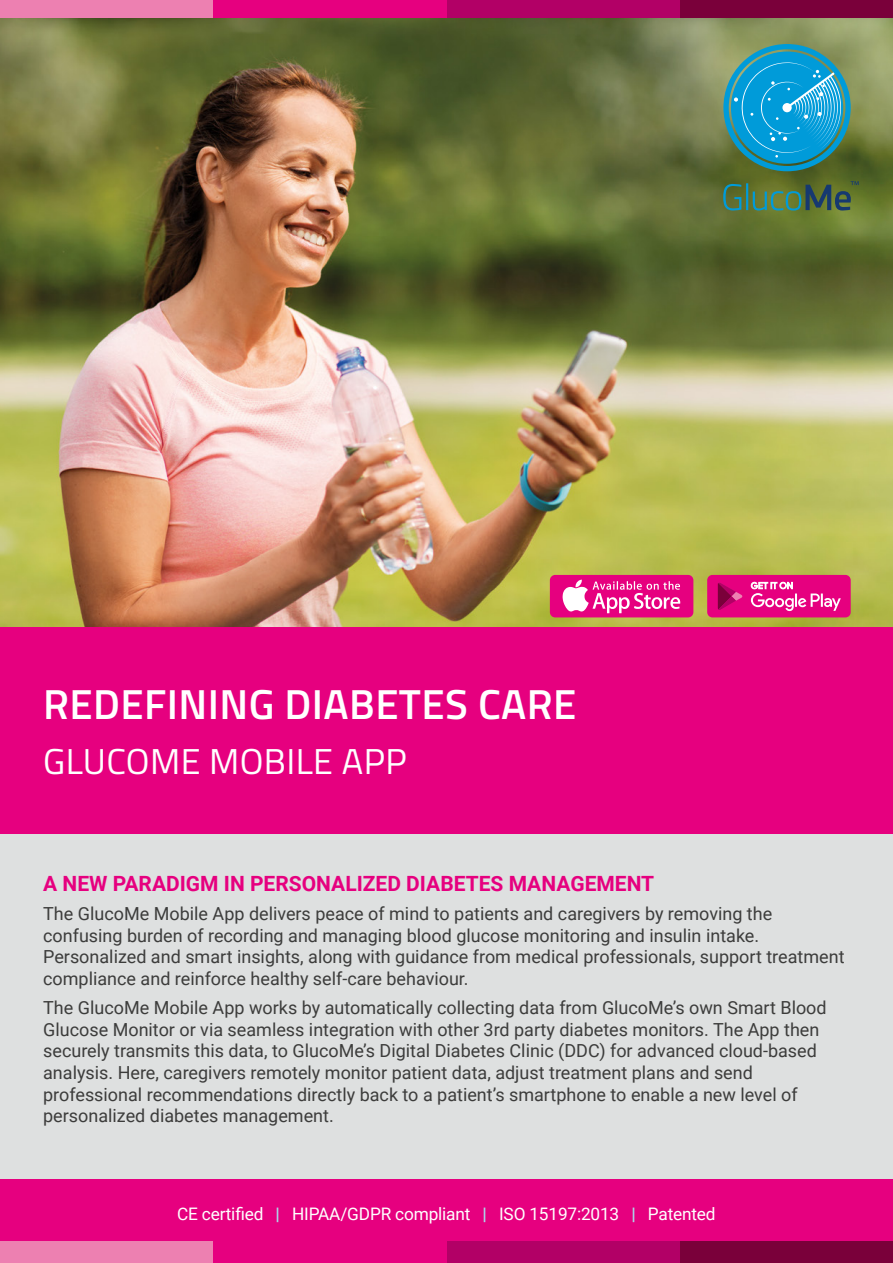
<style>
.page{position:relative;width:893px;height:1263px;background:#fff}
.page>*{position:absolute;margin:0;border:0;box-sizing:border-box;transform-origin:0 0}
.t1{font:600 42px "Titillium Web";letter-spacing:.01em;color:#fff}
.t2{font:36px "Titillium Web";letter-spacing:.01em;color:#fff}
.t3{font:700 21px "Roboto";color:#e6007f}
.t4{font:18px/21.6px "Roboto";color:#3c3c3b}
.t5{font:17.25px "Roboto";letter-spacing:-.01em;color:#fff}
.s1{font-weight:700;color:#abdced}
</style>
<div class="page">
<img style="left:0;top:17px;width:893px;height:610px">
<div style="left:0;top:774px;width:893px;height:489px;background:#dee0e0"></div>
<div style="left:0;top:1179px;width:893px;height:84px;background:#e6007f"></div>
<div style="left:680px;top:1242px;width:213px;height:21px;background:#7a003a"></div>
<div style="left:446px;top:1242px;width:234px;height:21px;background:#b20066"></div>
<div style="left:0;top:1242px;width:213px;height:21px;background:#ed80b1"></div>
<div style="left:550px;top:575px;width:143px;height:42px;background:#e6007f;border-radius:5px"></div>
<svg style="left:563px;top:580px;width:117px;height:33px"></svg>
<div style="left:707px;top:575px;width:144px;height:42px;background:#e6007f;border-radius:5px"></div>
<svg style="left:751px;top:582px;width:90px;height:29px"></svg>
<svg style="left:718px;top:582px;width:25px;height:28px"></svg>
<svg style="left:723px;top:44px;width:128px;height:127px;background:#2f9ab3"></svg>
<svg style="left:723px;top:181px;width:136px;height:30px;background:#4e7149"></svg>
<div style="left:680px;top:0;width:213px;height:17px;background:#7a003a"></div>
<div style="left:446px;top:0;width:234px;height:17px;background:#b20066"></div>
<div style="left:213px;top:0;width:233px;height:17px;background:#e6007f"></div>
<div style="left:0;top:0;width:213px;height:17px;background:#ed80b1"></div>
<div style="left:0;top:627px;width:893px;height:207px;background:#e6007f"></div>
<h1 class="t1" style="left:43px;top:673px;width:535px">REDEFINING DIABETES CARE</h1>
<h2 class="t2" style="left:43px;top:735px;width:365px">GLUCOME MOBILE APP</h2>
<p class="t3" style="left:43px;top:869px;width:613px">A NEW PARADIGM IN PERSONALIZED DIABETES MANAGEMENT</p>
<p class="t4" style="left:43px;top:902px;width:803px">The GlucoMe Mobile App delivers peace of mind to patients and caregivers by removing the confusing burden of recording and managing blood glucose monitoring and insulin intake.<br>Personalized and smart insights, along with guidance from medical professionals, support treatment compliance and reinforce healthy self-care behaviour.</p>
<p class="t4" style="left:43px;top:996px;width:785px">The GlucoMe Mobile App works by automatically collecting data from GlucoMe’s own Smart Blood Glucose Monitor or via seamless integration with other 3rd party diabetes monitors. The App then securely transmits this data, to GlucoMe’s Digital Diabetes Clinic (DDC) for advanced cloud-based analysis. Here, caregivers remotely monitor patient data, adjust treatment plans and send professional recommendations directly back to a patient’s smartphone to enable a new level of personalized diabetes management.</p>
<p class="t5" style="left:177px;top:1201px;width:540px">CE certified <span class="s1">|</span> HIPAA/GDPR compliant <span class="s1">|</span> ISO 15197:2013 <span class="s1">|</span> Patented</p>
</div>
